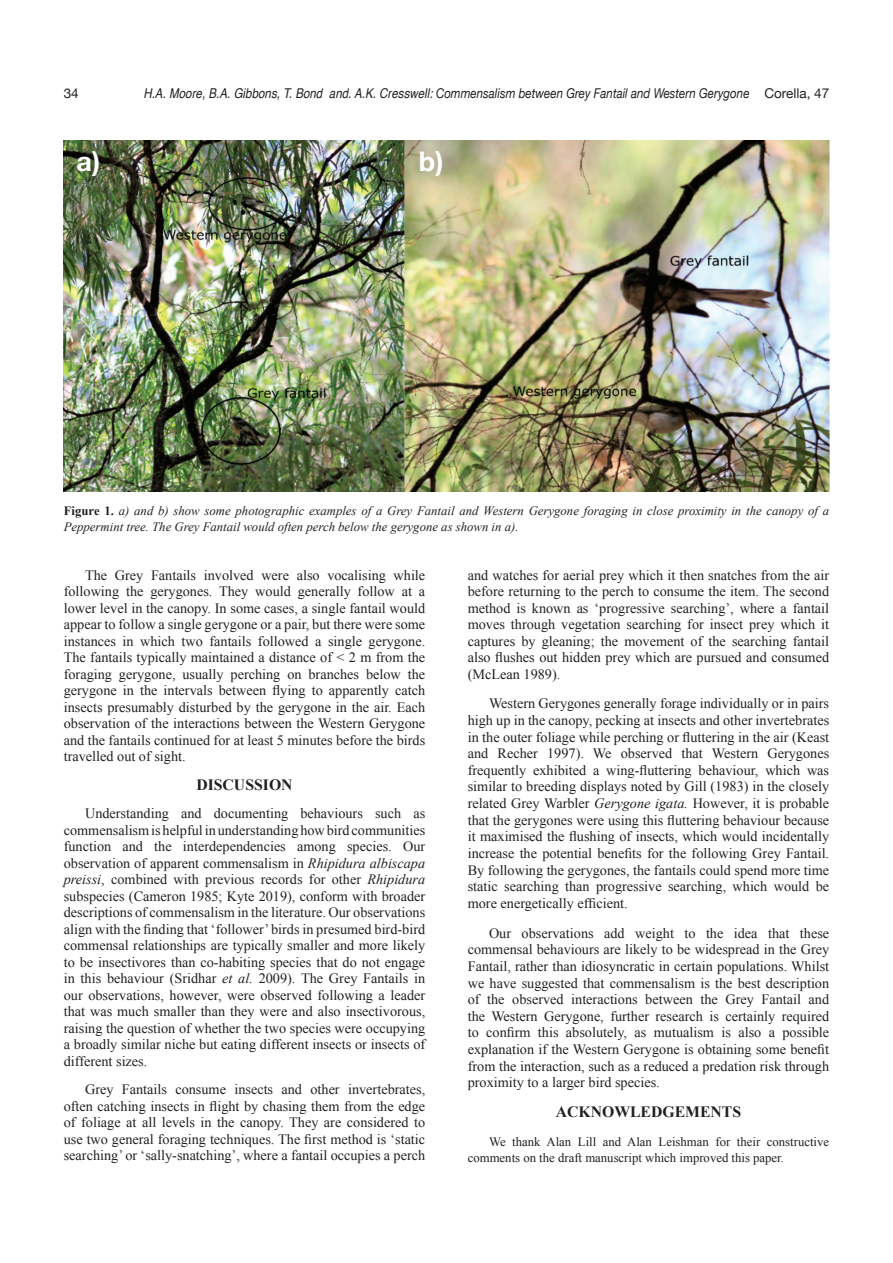
<style>
.page{position:relative;width:893px;height:1263px;background:#fff}
.page>*{position:absolute;margin:0;border:0;box-sizing:border-box;transform-origin:0 0}
.t1{font:700 27px "Helvetica Neue";color:#fff}
.t2{font:700 15.75px "Times New Roman";color:#231f20}
.t3{font:14.25px/16.5px "Times New Roman";color:#231f20;text-align:justify}
.t4{font:italic 13.5px "Helvetica Neue";letter-spacing:.005em;color:#231f20;scale:.85 1}
.t5{font:13.5px "Helvetica Neue";color:#231f20}
.t6{font:italic 12.75px/15.8px "Times New Roman";color:#231f20}
.t7{font:12.75px/16.4px "Times New Roman";color:#231f20}
.s1{font-family:"Helvetica"}
.s2{font-style:normal}
.s3{font-weight:700;font-style:normal}
.s4{font-style:italic}
</style>
<div class="page">
<img style="left:64px;top:140px;width:765px;height:351px">
<p class="t5" style="left:64px;top:83px;width:17px">34</p>
<p class="t4" style="left:143px;top:83px;width:808px"><span class="s1">H.A. Moore, B.A. Gibbons, T. Bond and. A.K. Cresswell:</span> Commensalism between Grey Fantail and Western Gerygone <span class="s2">Corella, 47</span></p>
<h1 class="t1" style="left:77px;top:140px;width:25px">a)</h1>
<h1 class="t1" style="left:419px;top:140px;width:26px">b)</h1>
<p class="t6" style="left:64px;top:502px;width:767px"><span class="s3">Figure 1.</span> a) and b) show some photographic examples of a Grey Fantail and Western Gerygone foraging in close proximity in the canopy of a<br>Peppermint tree. The Grey Fantail would often perch below the gerygone as shown in a).</p>
<p class="t3" style="left:64px;top:566px;width:363px;text-indent:21px">The Grey Fantails involved were also vocalising while following the gerygones. They would generally follow at a lower level in the canopy. In some cases, a single fantail would appear to follow a single gerygone or a pair, but there were some instances in which two fantails followed a single gerygone.<br>The fantails typically maintained a distance of &lt; 2 m from the foraging gerygone, usually perching on branches below the gerygone in the intervals between flying to apparently catch insects presumably disturbed by the gerygone in the air. Each observation of the interactions between the Western Gerygone and the fantails continued for at least 5 minutes before the birds travelled out of sight.</p>
<p class="t2" style="left:196px;top:773px;width:98px">DISCUSSION</p>
<p class="t3" style="left:64px;top:805px;width:363px;text-indent:21px">Understanding and documenting behaviours such as commensalism is helpful in understanding how bird communities function and the interdependencies among species. Our observation of apparent commensalism in <span class="s4">Rhipidura albiscapa preissi</span>, combined with previous records for other <span class="s4">Rhipidura </span>subspecies (Cameron 1985; Kyte 2019), conform with broader descriptions of commensalism in the literature. Our observations align with the finding that ‘follower’ birds in presumed bird-bird commensal relationships are typically smaller and more likely to be insectivores than co-habiting species that do not engage in this behaviour (Sridhar <span class="s4">et al.</span> 2009). The Grey Fantails in our observations, however, were observed following a leader that was much smaller than they were and also insectivorous, raising the question of whether the two species were occupying a broadly similar niche but eating different insects or insects of different sizes.</p>
<p class="t3" style="left:64px;top:1081px;width:363px;text-indent:21px">Grey Fantails consume insects and other invertebrates, often catching insects in flight by chasing them from the edge of foliage at all levels in the canopy. They are considered to use two general foraging techniques. The first method is ‘static searching’ or ‘sally-snatching’, where a fantail occupies a perch</p>
<p class="t3" style="left:468px;top:566px;width:363px">and watches for aerial prey which it then snatches from the air before returning to the perch to consume the item. The second method is known as ‘progressive searching’, where a fantail moves through vegetation searching for insect prey which it captures by gleaning; the movement of the searching fantail also flushes out hidden prey which are pursued and consumed (McLean 1989).</p>
<p class="t3" style="left:468px;top:695px;width:363px;text-indent:21px">Western Gerygones generally forage individually or in pairs high up in the canopy, pecking at insects and other invertebrates in the outer foliage while perching or fluttering in the air (Keast and Recher 1997). We observed that Western Gerygones frequently exhibited a wing-fluttering behaviour, which was similar to breeding displays noted by Gill (1983) in the closely related Grey Warbler <span class="s4">Gerygone igata.</span> However, it is probable that the gerygones were using this fluttering behaviour because it maximised the flushing of insects, which would incidentally increase the potential benefits for the following Grey Fantail.<br>By following the gerygones, the fantails could spend more time static searching than progressive searching, which would be more energetically efficient.</p>
<p class="t3" style="left:468px;top:924px;width:363px;text-indent:21px">Our observations add weight to the idea that these commensal behaviours are likely to be widespread in the Grey Fantail, rather than idiosyncratic in certain populations. Whilst we have suggested that commensalism is the best description of the observed interactions between the Grey Fantail and the Western Gerygone, further research is certainly required to confirm this absolutely, as mutualism is also a possible explanation if the Western Gerygone is obtaining some benefit from the interaction, such as a reduced a predation risk through proximity to a larger bird species.</p>
<p class="t2" style="left:556px;top:1100px;width:187px">ACKNOWLEDGEMENTS</p>
<p class="t7" style="left:468px;top:1133px;width:363px;text-indent:21px">We thank Alan Lill and Alan Leishman for their constructive comments on the draft manuscript which improved this paper.</p>
</div>
